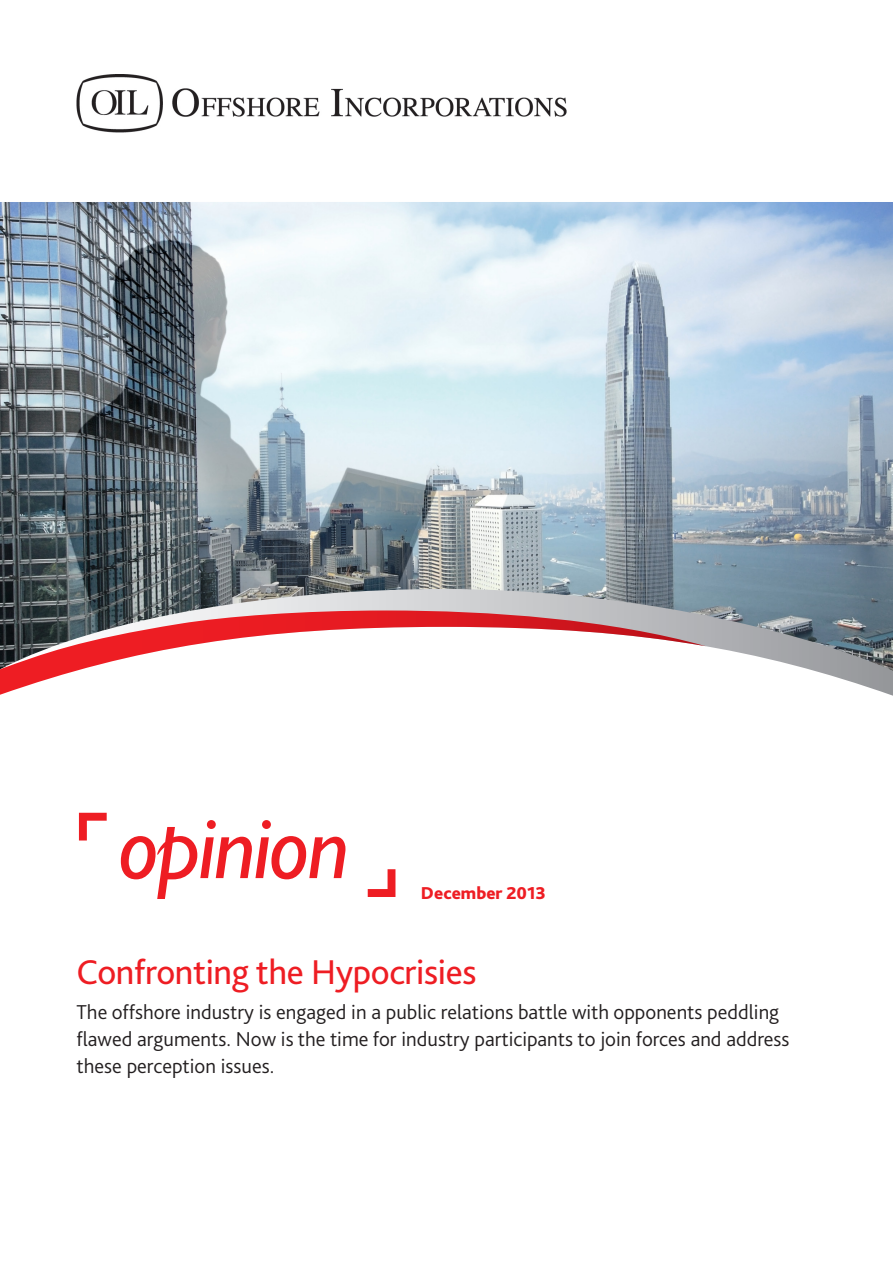
<style>
.page{position:relative;width:893px;height:1263px;background:#fff}
.page>*{position:absolute;margin:0;border:0;box-sizing:border-box;transform-origin:0 0}
.t1{font:36px "Bliss 2";letter-spacing:-.01em;color:#ee1d23}
.t2{font:300 21px/27px "Bliss 2";color:#231f20}
.t3{font:800 18px "Bliss 2";color:#ee1d23}
</style>
<div class="page">
<img style="left:0;top:202px;width:893px;height:387px">
<svg style="left:0;top:589px;width:893px;height:107px"></svg>
<svg style="left:0;top:610px;width:706px;height:85px"></svg>
<svg style="left:79px;top:813px;width:28px;height:27px"></svg>
<svg style="left:368px;top:869px;width:27px;height:28px"></svg>
<svg style="left:121px;top:820px;width:224px;height:79px"></svg>
<img style="left:76px;top:74px;width:491px;height:59px">
<p class="t3" style="left:421px;top:882px;width:126px">December 2013</p>
<p class="t1" style="left:77px;top:949px;width:401px">Confronting the Hypocrisies</p>
<p class="t2" style="left:77px;top:998px;width:714px">The offshore industry is engaged in a public relations battle with opponents peddling flawed arguments. Now is the time for industry participants to join forces and address these perception issues.</p>
</div>
